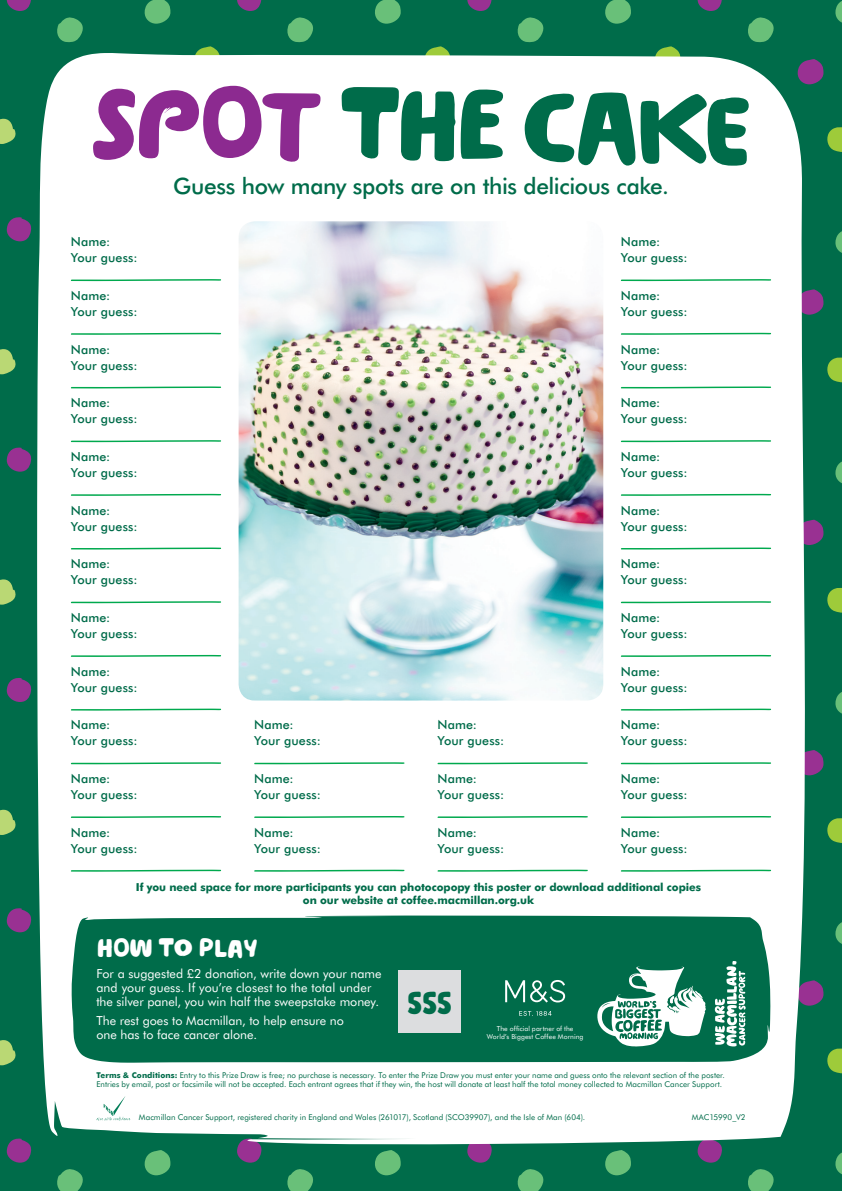
<style>
.page{position:relative;width:842px;height:1191px;background:#006c4a}
.page>*{position:absolute;margin:0;border:0;box-sizing:border-box;transform-origin:0 0}
.t1{font:97.6px "Macmillan Headline";color:#006c4a}
.t2{font:30px "Macmillan Headline";color:#006c4a}
.t3{font:25.1px "Macmillan Headline";letter-spacing:.035em;color:#fff}
.t4{font:500 22.6px "Futura BT";letter-spacing:-.02em;color:#006c4a}
.t5{font:500 12.5px/16px "Futura BT";letter-spacing:.005em;color:#006c4a}
.t6{font:12.5px/14.1px "Futura BT";color:#fff}
.t7{font:700 11px/13.2px "Futura BT";letter-spacing:-.005em;color:#006c4a;text-align:center}
.t8{font:8px/9.6px "Futura BT";letter-spacing:.005em;color:#006c4a}
.t9{font:6.9px/8.3px "Futura BT";letter-spacing:.01em;color:#fff;text-align:center}
.s1{color:#8c2a90}
.s2{font-weight:700}
</style>
<div class="page">
<svg style="left:196px;top:46px;width:23px;height:7px"></svg>
<svg style="left:426px;top:46px;width:23px;height:7px"></svg>
<svg style="left:657px;top:46px;width:22px;height:7px"></svg>
<svg style="left:827px;top:127px;width:15px;height:25px"></svg>
<svg style="left:827px;top:357px;width:15px;height:26px"></svg>
<svg style="left:827px;top:588px;width:15px;height:25px"></svg>
<svg style="left:827px;top:818px;width:15px;height:25px"></svg>
<svg style="left:827px;top:1048px;width:15px;height:26px"></svg>
<svg style="left:145px;top:0;width:25px;height:24px"></svg>
<svg style="left:57px;top:17px;width:26px;height:26px"></svg>
<svg style="left:375px;top:0;width:26px;height:24px"></svg>
<svg style="left:287px;top:17px;width:26px;height:26px"></svg>
<svg style="left:605px;top:0;width:26px;height:24px"></svg>
<svg style="left:517px;top:17px;width:27px;height:26px"></svg>
<svg style="left:835px;top:1px;width:7px;height:22px"></svg>
<svg style="left:748px;top:17px;width:26px;height:26px"></svg>
<svg style="left:835px;top:231px;width:7px;height:22px"></svg>
<svg style="left:835px;top:461px;width:7px;height:22px"></svg>
<svg style="left:835px;top:692px;width:7px;height:22px"></svg>
<svg style="left:145px;top:1150px;width:25px;height:25px"></svg>
<svg style="left:57px;top:1169px;width:26px;height:22px"></svg>
<svg style="left:835px;top:922px;width:7px;height:22px"></svg>
<svg style="left:605px;top:1150px;width:26px;height:25px"></svg>
<svg style="left:517px;top:1169px;width:27px;height:22px"></svg>
<svg style="left:835px;top:1152px;width:7px;height:22px"></svg>
<svg style="left:748px;top:1169px;width:26px;height:22px"></svg>
<svg style="left:375px;top:1150px;width:26px;height:25px"></svg>
<svg style="left:287px;top:1169px;width:26px;height:22px"></svg>
<svg style="left:0;top:118px;width:16px;height:26px"></svg>
<svg style="left:0;top:349px;width:16px;height:26px"></svg>
<svg style="left:0;top:579px;width:16px;height:26px"></svg>
<svg style="left:0;top:809px;width:16px;height:26px"></svg>
<svg style="left:0;top:1040px;width:16px;height:26px"></svg>
<svg style="left:7px;top:0;width:24px;height:11px"></svg>
<svg style="left:7px;top:217px;width:25px;height:24px"></svg>
<svg style="left:237px;top:0;width:25px;height:11px"></svg>
<svg style="left:467px;top:0;width:25px;height:11px"></svg>
<svg style="left:698px;top:0;width:24px;height:11px"></svg>
<svg style="left:805px;top:59px;width:18px;height:25px"></svg>
<svg style="left:805px;top:289px;width:18px;height:26px"></svg>
<svg style="left:7px;top:447px;width:25px;height:24px"></svg>
<svg style="left:7px;top:678px;width:25px;height:24px"></svg>
<svg style="left:805px;top:519px;width:18px;height:26px"></svg>
<svg style="left:805px;top:750px;width:18px;height:25px"></svg>
<svg style="left:7px;top:908px;width:25px;height:24px"></svg>
<svg style="left:7px;top:1138px;width:25px;height:24px"></svg>
<svg style="left:237px;top:1144px;width:25px;height:18px"></svg>
<svg style="left:467px;top:1144px;width:25px;height:18px"></svg>
<svg style="left:805px;top:980px;width:18px;height:25px"></svg>
<svg style="left:698px;top:1144px;width:24px;height:18px"></svg>
<div style="left:37px;top:53px;width:768px;height:1091px;background:#fff"></div>
<img style="left:239px;top:221px;width:364px;height:479px">
<svg style="left:71px;top:915px;width:434px;height:147px"></svg>
<svg style="left:505px;top:907px;width:271px;height:167px"></svg>
<div style="left:55px;top:228px;width:166px;height:87px;background:#fff"></div>
<svg style="left:49px;top:332px;width:199px;height:56px"></svg>
<div style="left:70px;top:398px;width:152px;height:44px;background:#fff"></div>
<div style="left:55px;top:459px;width:166px;height:90px;background:#fff"></div>
<svg style="left:49px;top:562px;width:199px;height:52px"></svg>
<div style="left:70px;top:628px;width:152px;height:38px;background:#fff"></div>
<div style="left:55px;top:689px;width:166px;height:86px;background:#fff"></div>
<div style="left:49px;top:792px;width:199px;height:52px;background:#fff"></div>
<div style="left:70px;top:858px;width:152px;height:38px;background:#fff"></div>
<div style="left:605px;top:216px;width:171px;height:86px;background:#fff"></div>
<svg style="left:595px;top:332px;width:176px;height:56px"></svg>
<div style="left:605px;top:398px;width:181px;height:134px;background:#fff"></div>
<svg style="left:620px;top:547px;width:151px;height:2px"></svg>
<svg style="left:595px;top:562px;width:176px;height:52px"></svg>
<div style="left:620px;top:628px;width:166px;height:38px;background:#fff"></div>
<div style="left:605px;top:676px;width:171px;height:88px;background:#fff"></div>
<div style="left:595px;top:792px;width:176px;height:52px;background:#fff"></div>
<div style="left:620px;top:858px;width:166px;height:38px;background:#fff"></div>
<svg style="left:254px;top:750px;width:150px;height:25px"></svg>
<div style="left:254px;top:792px;width:150px;height:52px;background:#fff"></div>
<svg style="left:254px;top:858px;width:150px;height:26px"></svg>
<svg style="left:424px;top:676px;width:169px;height:99px"></svg>
<div style="left:437px;top:792px;width:151px;height:44px;background:#fff"></div>
<div style="left:423px;top:858px;width:165px;height:38px;background:#fff"></div>
<svg style="left:70px;top:1089px;width:60px;height:31px"></svg>
<div style="left:398px;top:970px;width:63px;height:63px;background:#dcdddf"></div>
<h1 class="t1" style="left:94px;top:32px;width:659px;rotate:1deg"><span class="s1">SPOT</span> THE CAKE</h1>
<h3 class="t4" style="left:173px;top:172px;width:497px">Guess how many spots are on this delicious cake.</h3>
<p class="t5" style="left:71px;top:234px;width:68px">Name:<br>Your guess:</p>
<p class="t5" style="left:71px;top:287px;width:68px">Name:<br>Your guess:</p>
<p class="t5" style="left:71px;top:341px;width:68px">Name:<br>Your guess:</p>
<p class="t5" style="left:71px;top:395px;width:68px">Name:<br>Your guess:</p>
<p class="t5" style="left:71px;top:448px;width:68px">Name:<br>Your guess:</p>
<p class="t5" style="left:71px;top:502px;width:68px">Name:<br>Your guess:</p>
<p class="t5" style="left:71px;top:556px;width:68px">Name:<br>Your guess:</p>
<p class="t5" style="left:71px;top:609px;width:68px">Name:<br>Your guess:</p>
<p class="t5" style="left:71px;top:663px;width:68px">Name:<br>Your guess:</p>
<p class="t5" style="left:71px;top:717px;width:68px">Name:<br>Your guess:</p>
<p class="t5" style="left:71px;top:770px;width:68px">Name:<br>Your guess:</p>
<p class="t5" style="left:71px;top:824px;width:68px">Name:<br>Your guess:</p>
<p class="t5" style="left:621px;top:234px;width:68px">Name:<br>Your guess:</p>
<p class="t5" style="left:621px;top:287px;width:68px">Name:<br>Your guess:</p>
<p class="t5" style="left:621px;top:341px;width:68px">Name:<br>Your guess:</p>
<p class="t5" style="left:621px;top:395px;width:68px">Name:<br>Your guess:</p>
<p class="t5" style="left:621px;top:448px;width:68px">Name:<br>Your guess:</p>
<p class="t5" style="left:621px;top:502px;width:68px">Name:<br>Your guess:</p>
<p class="t5" style="left:621px;top:556px;width:68px">Name:<br>Your guess:</p>
<p class="t5" style="left:621px;top:609px;width:68px">Name:<br>Your guess:</p>
<p class="t5" style="left:621px;top:663px;width:68px">Name:<br>Your guess:</p>
<p class="t5" style="left:621px;top:717px;width:68px">Name:<br>Your guess:</p>
<p class="t5" style="left:621px;top:770px;width:68px">Name:<br>Your guess:</p>
<p class="t5" style="left:621px;top:824px;width:68px">Name:<br>Your guess:</p>
<p class="t5" style="left:437px;top:717px;width:68px">Name:<br>Your guess:</p>
<p class="t5" style="left:437px;top:770px;width:68px">Name:<br>Your guess:</p>
<p class="t5" style="left:437px;top:824px;width:68px">Name:<br>Your guess:</p>
<p class="t5" style="left:254px;top:717px;width:68px">Name:<br>Your guess:</p>
<p class="t5" style="left:254px;top:770px;width:68px">Name:<br>Your guess:</p>
<p class="t5" style="left:254px;top:824px;width:68px">Name:<br>Your guess:</p>
<p class="t7" style="left:136px;top:880px;width:567px">If you need space for more participants you can photocopopy this poster or download additional copies on our website at coffee.macmillan.org.uk</p>
<h3 class="t3" style="left:96px;top:925px;width:162px">HOW TO PLAY</h3>
<p class="t6" style="left:96px;top:966px;width:287px">For a suggested £2 donation, write down your name and your guess. If you’re closest to the total under the silver panel, you win half the sweepstake money.</p>
<p class="t6" style="left:96px;top:1013px;width:249px">The rest goes to Macmillan, to help ensure no one has to face cancer alone.</p>
<h2 class="t2" style="left:407px;top:975px;width:46px">555</h2>
<p class="t9" style="left:487px;top:1023px;width:98px">The official partner of the<br>World’s Biggest Coffee Morning</p>
<p class="t8" style="left:96px;top:1070px;width:630px"><span class="s2">Terms &amp; Conditions:</span> Entry to this Prize Draw is free; no purchase is necessary. To enter the Prize Draw you must enter your name and guess onto the relevant section of the poster.<br>Entries by email, post or facsimile will not be accepted. Each entrant agrees that if they win, the host will donate at least half the total money collected to Macmillan Cancer Support.</p>
<p class="t8" style="left:692px;top:1112px;width:55px">MAC15990_V2</p>
<p class="t8" style="left:139px;top:1112px;width:448px">Macmillan Cancer Support, registered charity in England and Wales (261017), Scotland (SCO39907), and the Isle of Man (604).</p>
</div>
